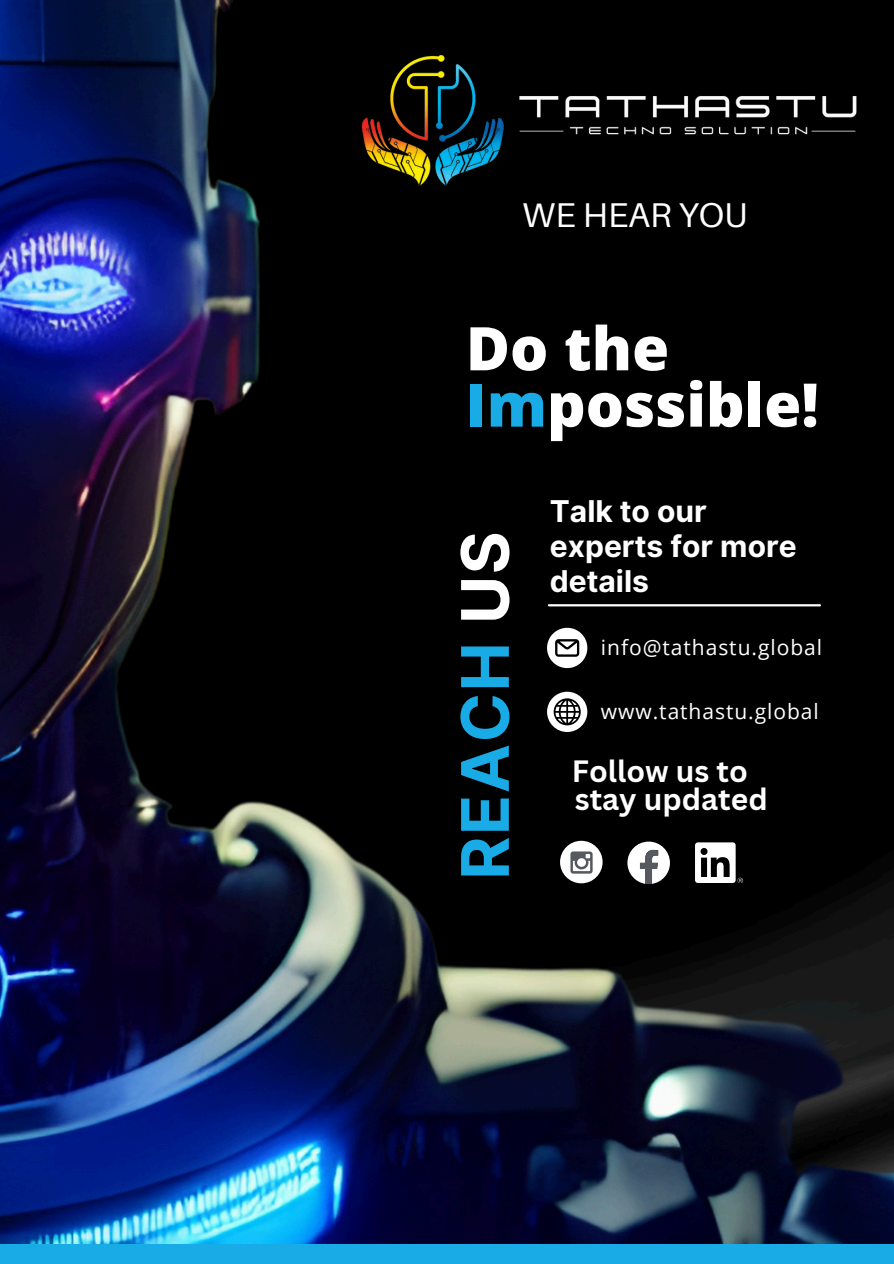
<style>
.page{position:relative;width:894px;height:1264px;background:#fff}
.page>*{position:absolute;margin:0;border:0;box-sizing:border-box;transform-origin:0 0}
.t1{font:700 65.55px "Inter";letter-spacing:.025em;color:#19abe5}
.t2{font:800 60.15px/56.2px "Open Sans";color:#fff}
.t3{font:34.35px "Aileron";color:#fff}
.t4{font:700 30px/34.8px "Inter";color:#fff}
.t5{font:700 30px/28.2px "Canva Sans";color:#fff}
.t6{font:21px "Open Sans";letter-spacing:.045em;color:#fff}
.s1{color:#19abe5}
.s2{color:#fff}
</style>
<div class="page">
<img style="left:0;top:0;width:893px;height:1243px">
<img style="left:362px;top:55px;width:502px;height:141px">
<div style="left:0;top:1243px;width:893px;height:20px;background:#19abe5"></div>
<p class="t3" style="left:522px;top:193px;width:226px">WE HEAR YOU</p>
<h4 class="t2" style="left:465px;top:319px;width:354px">Do the<br><span class="s1">Im</span>possible!</h4>
<p class="t1" style="left:445px;top:879px;width:350px;rotate:-90deg">REACH <span class="s2">US</span></p>
<p class="t4" style="left:549px;top:494px;width:248px">Talk to our experts for more details</p>
<h3 class="t6" style="left:600px;top:632px;width:223px">info@tathastu.global</h3>
<h2 class="t6" style="left:600px;top:696px;width:219px">www.tathastu.global</h2>
<h1 class="t5" style="left:571px;top:756px;width:197px">Follow us to stay updated</h1>
</div>
